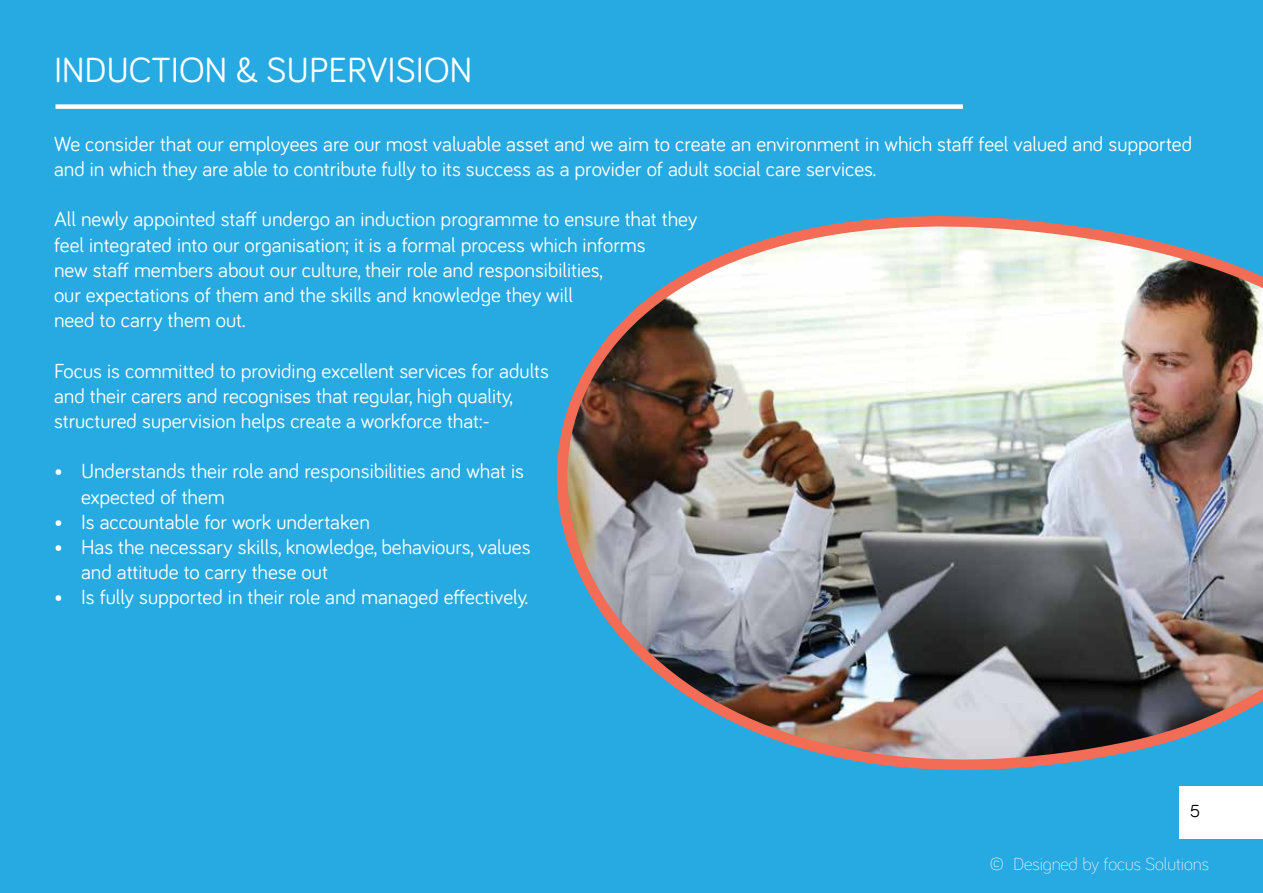
<style>
.page{position:relative;width:1263px;height:893px;background:#27aae1}
.page>*{position:absolute;margin:0;border:0;box-sizing:border-box;transform-origin:0 0}
.t1{font:36px "Bariol";color:#fff}
.t2{font:21px/25.2px "Bariol";color:#fff}
.t3{font:300 18px "Bariol";color:#fff}
.t4{font:18px "Bariol";color:#000}
</style>
<div class="page">
<div style="left:1179px;top:786px;width:84px;height:53px;background:#fff"></div>
<img style="left:556px;top:216px;width:707px;height:554px">
<div style="left:56px;top:104px;width:907px;height:5px;background:#fff"></div>
<h1 class="t1" style="left:54px;top:46px;width:420px">INDUCTION &amp; SUPERVISION</h1>
<p class="t2" style="left:54px;top:130px;width:1140px">We consider that our employees are our most valuable asset and we aim to create an environment in which staff feel valued and supported and in which they are able to contribute fully to its success as a provider of adult social care services.</p>
<p class="t2" style="left:54px;top:206px;width:645px">All newly appointed staff undergo an induction programme to ensure that they feel integrated into our organisation; it is a formal process which informs<br>new staff members about our culture, their role and responsibilities,<br>our expectations of them and the skills and knowledge they will<br>need to carry them out.</p>
<p class="t2" style="left:54px;top:357px;width:496px">Focus is committed to providing excellent services for adults and their carers and recognises that regular, high quality, structured supervision helps create a workforce that:-</p>
<p class="t2" style="left:81px;top:458px;width:445px;text-indent:-27px">• Understands their role and responsibilities and what is expected of them</p>
<p class="t2" style="left:54px;top:508px;width:317px">• Is accountable for work undertaken</p>
<p class="t2" style="left:81px;top:533px;width:451px;text-indent:-27px">• Has the necessary skills, knowledge, behaviours, values and attitude to carry these out</p>
<p class="t2" style="left:54px;top:584px;width:476px">• Is fully supported in their role and managed effectively.</p>
<p class="t4" style="left:1190px;top:799px;width:11px">5</p>
<p class="t3" style="left:990px;top:851px;width:221px">© Designed by focus Solutions</p>
</div>
